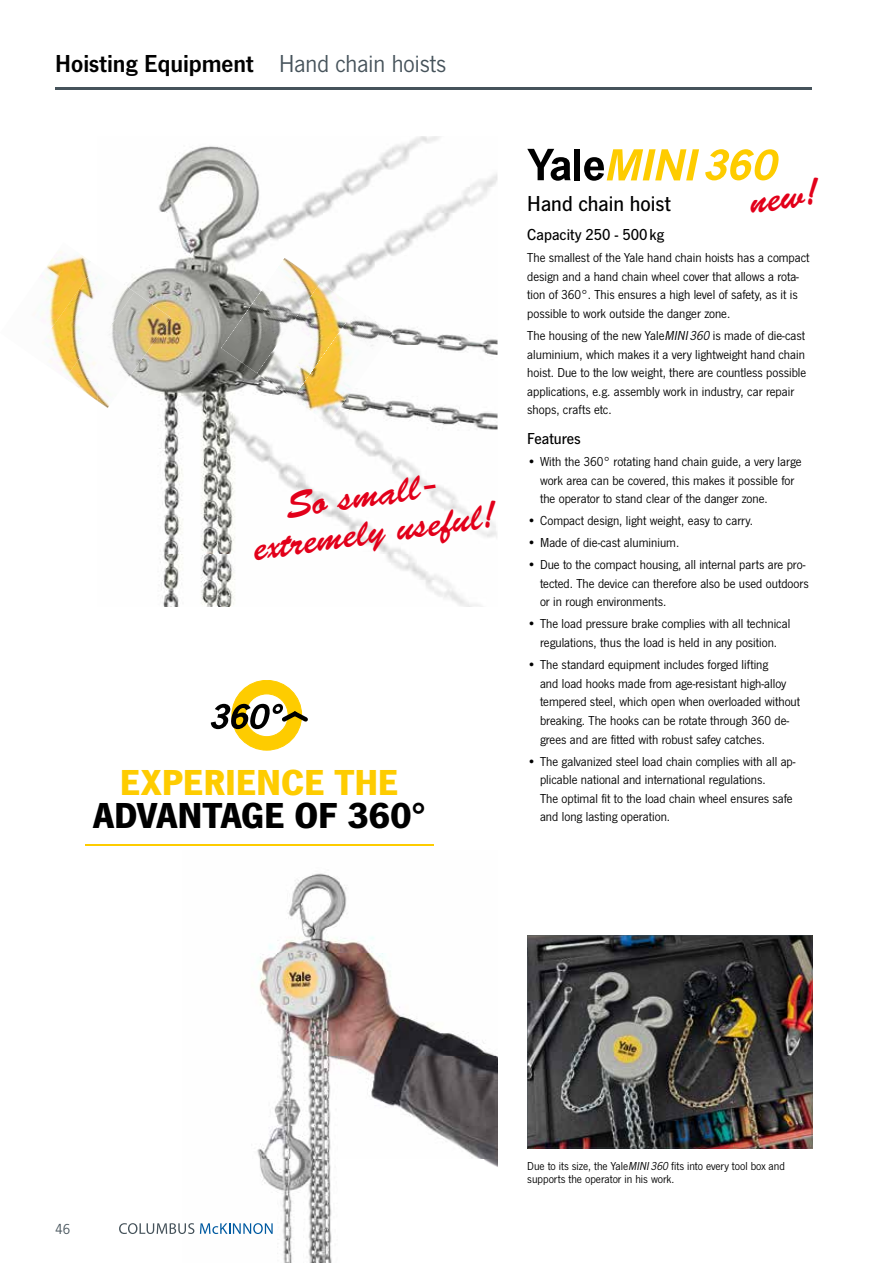
<style>
.page{position:relative;width:893px;height:1263px;background:#fff}
.page>*{position:absolute;margin:0;border:0;box-sizing:border-box;transform-origin:0 0}
.t1{font:37.5px/37.5px "Brush Script Std";color:#e2001a;text-align:center}
.t2{font:700 37.5px "News Got";letter-spacing:-.005em;color:#000}
.t3{font:700 37.5px "News Got";letter-spacing:-.005em;color:#fecc00}
.t4{font:25.5px "News Got Dem";color:#000}
.t5{font:500 22.5px "News Got";color:#000}
.t6{font:500 16.5px "News Got";color:#000}
.t7{font:15px "News Got";color:#46535b}
.t8{font:13.5px/18.6px "News Got";color:#000}
.t9{font:12px/13.5px "News Got";color:#000}
.s1{font-family:"News Got";color:#46535b}
.s2{font-style:italic}
</style>
<div class="page">
<img style="left:527px;top:935px;width:285px;height:213px">
<img style="left:135px;top:136px;width:362px;height:470px">
<img style="left:48px;top:251px;width:43px;height:14px">
<img style="left:41px;top:265px;width:56px;height:108px">
<img style="left:65px;top:332px;width:33px;height:69px">
<img style="left:124px;top:278px;width:11px;height:14px">
<img style="left:98px;top:292px;width:73px;height:116px">
<img style="left:293px;top:308px;width:99px;height:115px">
<img style="left:257px;top:283px;width:99px;height:115px">
<img style="left:221px;top:257px;width:99px;height:116px">
<img style="left:194px;top:873px;width:303px;height:390px">
<hr style="left:55px;top:87px;width:757px;height:2px;background:#46535b">
<svg style="left:119px;top:1223px;width:75px;height:11px"></svg>
<svg style="left:200px;top:1223px;width:73px;height:11px"></svg>
<svg style="left:527px;top:149px;width:44px;height:32px"></svg>
<div style="left:574px;top:149px;width:6px;height:31px;background:#000"></div>
<svg style="left:705px;top:149px;width:74px;height:31px"></svg>
<svg style="left:584px;top:149px;width:115px;height:32px"></svg>
<svg style="left:211px;top:680px;width:97px;height:70px"></svg>
<hr style="left:85px;top:845px;width:349px;height:1px;background:#fecc00">
<h2 class="t4" style="left:55px;top:49px;width:392px">Hoisting Equipment <span class="s1">Hand chain hoists</span></h2>
<h1 class="t1" style="left:246px;top:493px;width:246px;rotate:-8deg">So small - extremely useful!</h1>
<h1 class="t3" style="left:120px;top:760px;width:281px">EXPERIENCE THE</h1>
<h1 class="t2" style="left:93px;top:793px;width:334px">ADVANTAGE OF 360°</h1>
<h1 class="t1" style="left:748px;top:183px;width:71px;rotate:-8deg">new!</h1>
<h3 class="t5" style="left:527px;top:191px;width:145px">Hand chain hoist</h3>
<p class="t6" style="left:527px;top:226px;width:138px">Capacity 250 - 500 kg</p>
<p class="t8" style="left:527px;top:249px;width:284px">The smallest of the Yale hand chain hoists has a compact design and a hand chain wheel cover that allows a rota&shy;tion of 360°. This ensures a high level of safety, as it is possible to work outside the danger zone.</p>
<p class="t8" style="left:527px;top:326px;width:281px">The housing of the new Yale<span class="s2">MINI360</span> is made of die-cast aluminium, which makes it a very lightweight hand chain hoist. Due to the low weight, there are countless possible applications, e.g. assembly work in industry, car repair shops, crafts etc.</p>
<p class="t6" style="left:527px;top:429px;width:55px">Features</p>
<p class="t8" style="left:540px;top:452px;width:263px;text-indent:-13px">• With the 360° rotating hand chain guide, a very large work area can be covered, this makes it possible for the operator to stand clear of the danger zone.</p>
<p class="t8" style="left:527px;top:512px;width:227px">• Compact design, light weight, easy to carry.</p>
<p class="t8" style="left:527px;top:534px;width:154px">• Made of die-cast aluminium.</p>
<p class="t8" style="left:540px;top:556px;width:270px;text-indent:-13px">• Due to the compact housing, all internal parts are pro&shy;tected. The device can therefore also be used outdoors or in rough environments.</p>
<p class="t8" style="left:527px;top:615px;width:265px;text-align:center">• The load pressure brake complies with all technical regulations, thus the load is held in any position.</p>
<p class="t8" style="left:540px;top:655px;width:262px;text-indent:-13px">• The standard equipment includes forged lifting<br>and load hooks made from age-resistant high-alloy tempered steel, which open when overloaded without breaking. The hooks can be rotate through 360 de&shy;grees and are fitted with robust safey catches.</p>
<p class="t8" style="left:540px;top:752px;width:257px;text-indent:-13px">• The galvanized steel load chain complies with all ap&shy;plicable national and international regulations.<br>The optimal fit to the load chain wheel ensures safe and long lasting operation.</p>
<p class="t7" style="left:55px;top:1221px;width:17px">46</p>
<p class="t9" style="left:527px;top:1159px;width:259px">Due to its size, the Yale<span class="s2">MINI360</span> fits into every tool box and supports the operator in his work.</p>
</div>
